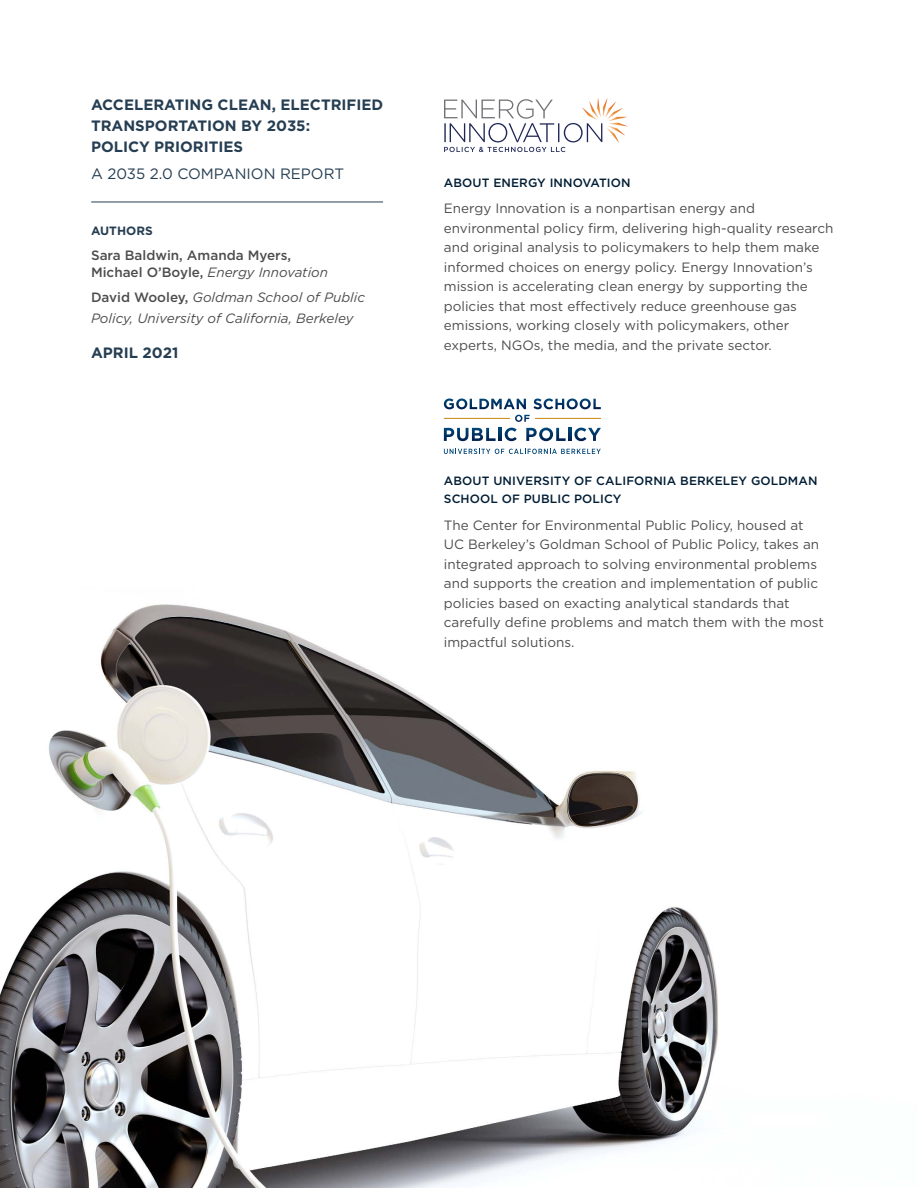
<style>
.page{position:relative;width:918px;height:1188px;background:#fff}
.page>*{position:absolute;margin:0;border:0;box-sizing:border-box;transform-origin:0 0}
.t1{font:700 15px/21px "Gotham";color:#263e52}
.t2{font:15px "Gotham";color:#263e52}
.t3{font:13.5px/19.5px "Gotham";color:#4d4d4f}
.t4{font:italic 13.5px/21px "Gotham";color:#4d4d4f}
.t5{font:500 13.5px/18px "Gotham";color:#4d4d4f}
.t6{font:500 12px/18px "Gotham";letter-spacing:.01em;color:#001d34}
.t7{font:700 12px "Gotham";color:#263e52}
.s1{font-weight:400;font-style:italic}
.s2{font-weight:500;font-style:normal}
</style>
<div class="page">
<img style="left:0;top:604px;width:719px;height:584px">
<hr style="left:91px;top:202px;width:292px;height:1px;background:#263e52">
<svg style="left:444px;top:98px;width:184px;height:54px"></svg>
<hr style="left:444px;top:418px;width:66px;height:1px;background:#c68712">
<hr style="left:535px;top:418px;width:66px;height:1px;background:#c68712">
<svg style="left:444px;top:399px;width:82px;height:10px"></svg>
<svg style="left:533px;top:399px;width:68px;height:10px"></svg>
<svg style="left:444px;top:449px;width:157px;height:5px"></svg>
<svg style="left:515px;top:415px;width:15px;height:7px"></svg>
<svg style="left:444px;top:428px;width:73px;height:13px"></svg>
<svg style="left:526px;top:428px;width:75px;height:13px"></svg>
<p class="t1" style="left:91px;top:94px;width:294px">ACCELERATING CLEAN, ELECTRIFIED<br>TRANSPORTATION BY 2035:<br>POLICY PRIORITIES</p>
<p class="t2" style="left:91px;top:164px;width:255px">A 2035 2.0 COMPANION REPORT</p>
<p class="t7" style="left:91px;top:223px;width:63px">AUTHORS</p>
<p class="t5" style="left:91px;top:246px;width:239px">Sara Baldwin, Amanda Myers,<br>Michael O’Boyle, <span class="s1">Energy Innovation</span></p>
<p class="t4" style="left:91px;top:287px;width:275px"><span class="s2">David Wooley,</span> Goldman School of Public<br>Policy, University of California, Berkeley</p>
<p class="t1" style="left:91px;top:342px;width:89px">APRIL 2021</p>
<p class="t6" style="left:444px;top:173px;width:188px">ABOUT ENERGY INNOVATION</p>
<p class="t3" style="left:444px;top:198px;width:391px">Energy Innovation is a nonpartisan energy and environmental policy firm, delivering high-quality research and original analysis to policymakers to help them make informed choices on energy policy. Energy Innovation’s mission is accelerating clean energy by supporting the policies that most effectively reduce greenhouse gas emissions, working closely with policymakers, other experts, NGOs, the media, and the private sector.</p>
<p class="t6" style="left:444px;top:472px;width:375px">ABOUT UNIVERSITY OF CALIFORNIA BERKELEY GOLDMAN<br>SCHOOL OF PUBLIC POLICY</p>
<p class="t3" style="left:444px;top:515px;width:382px">The Center for Environmental Public Policy, housed at UC Berkeley’s Goldman School of Public Policy, takes an integrated approach to solving environmental problems and supports the creation and implementation of public policies based on exacting analytical standards that carefully define problems and match them with the most impactful solutions.</p>
</div>
